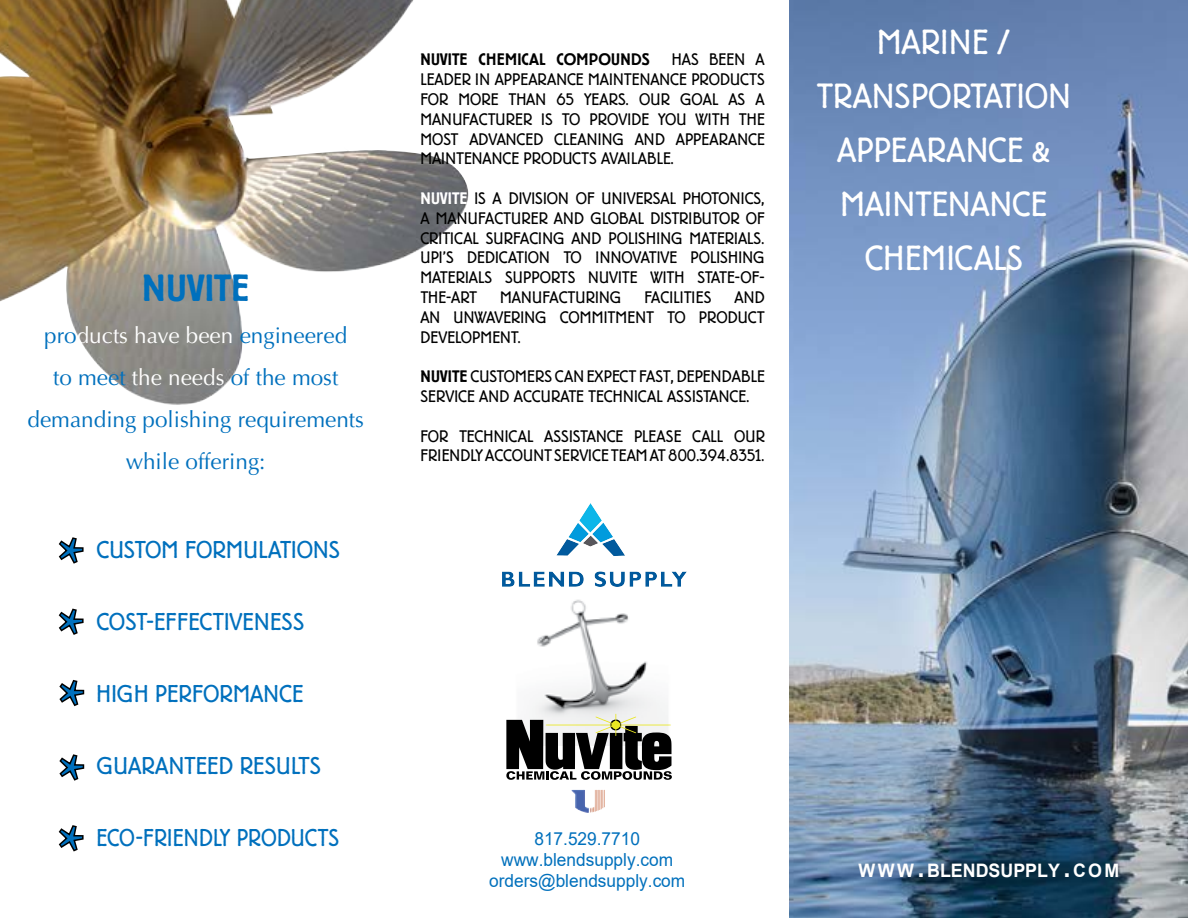
<style>
.page{position:relative;width:1188px;height:918px;background:#fff}
.page>*{position:absolute;margin:0;border:0;box-sizing:border-box;transform-origin:0 0}
.t1{font:66px/72px "Minion Pro";color:#0070bd;text-align:justify}
.t2{font:500 37.5px "Berliner Grotesk";color:#0070bd}
.t3{font:300 34.5px/54px "Berliner Grotesk";color:#fff;text-align:center}
.t4{font:300 24px "Berliner Grotesk";letter-spacing:.02em;color:#0070bd}
.t5{font:300 24px "Berliner Grotesk";color:#0070bd;scale:.96 1}
.t6{font:300 24px "Berliner Grotesk";color:#0070bd}
.t7{font:22.5px/42px "Optima";color:#0070bd;text-align:center}
.t8{font:700 18.6px "Arial";color:#fff;scale:.96 1}
.t9{font:18px/20.7px "Arial";color:#0070bc;text-align:center;scale:.96 1}
.t10{font:300 16.5px/19.8px "Berliner Grotesk";color:#000;text-align:justify}
.t11{font:500 16.5px "Berliner Grotesk";letter-spacing:.01em;color:#000}
.s1{color:#fff}
.s2{font-weight:500;color:#fff}
.s3{font-weight:500}
.s4{font-size:26.55px}
</style>
<div class="page">
<img style="left:502px;top:586px;width:179px;height:128px">
<img style="left:0;top:0;width:469px;height:405px">
<svg style="left:58px;top:537px;width:26px;height:27px"></svg>
<svg style="left:58px;top:608px;width:26px;height:27px"></svg>
<svg style="left:59px;top:679px;width:26px;height:28px"></svg>
<svg style="left:59px;top:754px;width:26px;height:27px"></svg>
<svg style="left:58px;top:825px;width:26px;height:27px"></svg>
<img style="left:790px;top:0;width:398px;height:918px">
<img style="left:572px;top:790px;width:33px;height:23px">
<svg style="left:506px;top:714px;width:166px;height:66px"></svg>
<img style="left:502px;top:504px;width:185px;height:82px">
<h2 class="t2" style="left:142px;top:268px;width:109px">NUVITE</h2>
<h3 class="t7" style="left:28px;top:315px;width:338px">pro<span class="s1">ducts have been</span> engineered<br>to meet <span class="s1">the needs</span> of the most demanding polishing requirements while offering:</h3>
<h1 class="t1" style="left:58px;top:526px;width:29px">* * * * *</h1>
<h3 class="t6" style="left:96px;top:536px;width:245px">CUSTOM FORMULATIONS</h3>
<h3 class="t4" style="left:96px;top:608px;width:209px">COST-EFFECTIVENESS</h3>
<h3 class="t4" style="left:96px;top:680px;width:208px">HIGH PERFORMANCE</h3>
<h3 class="t4" style="left:96px;top:752px;width:226px">GUARANTEED RESULTS</h3>
<h3 class="t5" style="left:96px;top:824px;width:254px">ECO-FRIENDLY PRODUCTS</h3>
<p class="t11" style="left:420px;top:51px;width:231px">NUVITE CHEMICAL COMPOUNDS</p>
<p class="t10" style="left:420px;top:50px;width:346px;text-indent:252px">HAS BEEN A LEADER IN APPEARANCE MAINTENANCE PRODUCTS FOR MORE THAN 65 YEARS. OUR GOAL AS A MANUFACTURER IS TO PROVIDE YOU WITH THE MOST ADVANCED CLEANING AND APPEARANCE MAINTENANCE PRODUCTS AVAILABLE.</p>
<p class="t10" style="left:420px;top:189px;width:346px"><span class="s2">NUVITE</span> IS A DIVISION OF UNIVERSAL PHOTONICS, A MANUFACTURER AND GLOBAL DISTRIBUTOR OF CRITICAL SURFACING AND POLISHING MATERIALS.<br>UPI’S DEDICATION TO INNOVATIVE POLISHING MATERIALS SUPPORTS NUVITE WITH STATE-OF-THE-ART</p>
<p class="t10" style="left:500px;top:288px;width:123px">MANUFACTURING</p>
<p class="t10" style="left:644px;top:288px;width:68px">FACILITIES</p>
<p class="t10" style="left:420px;top:288px;width:346px;text-indent:314px">AND AN UNWAVERING COMMITMENT TO PRODUCT DEVELOPMENT.</p>
<p class="t10" style="left:420px;top:367px;width:346px"><span class="s3">NUVITE</span> CUSTOMERS CAN EXPECT FAST, DEPENDABLE<br>SERVICE AND ACCURATE TECHNICAL ASSISTANCE.</p>
<p class="t10" style="left:420px;top:426px;width:346px">FOR TECHNICAL ASSISTANCE PLEASE CALL OUR<br>FRIENDLY ACCOUNT SERVICE TEAM AT 800.394.8351.</p>
<h3 class="t3" style="left:817px;top:16px;width:256px">MARINE /<br>TRANSPORTATION<br>APPEARANCE &amp;<br>MAINTENANCE<br>CHEMICALS</h3>
<p class="t9" style="left:489px;top:828px;width:206px">817.529.7710 www.blendsupply.com orders@blendsupply.com</p>
<p class="t8" style="left:858px;top:857px;width:273px">WWW <span class="s4">.</span>BLENDSUPPLY <span class="s4">.</span>CO M</p>
</div>
